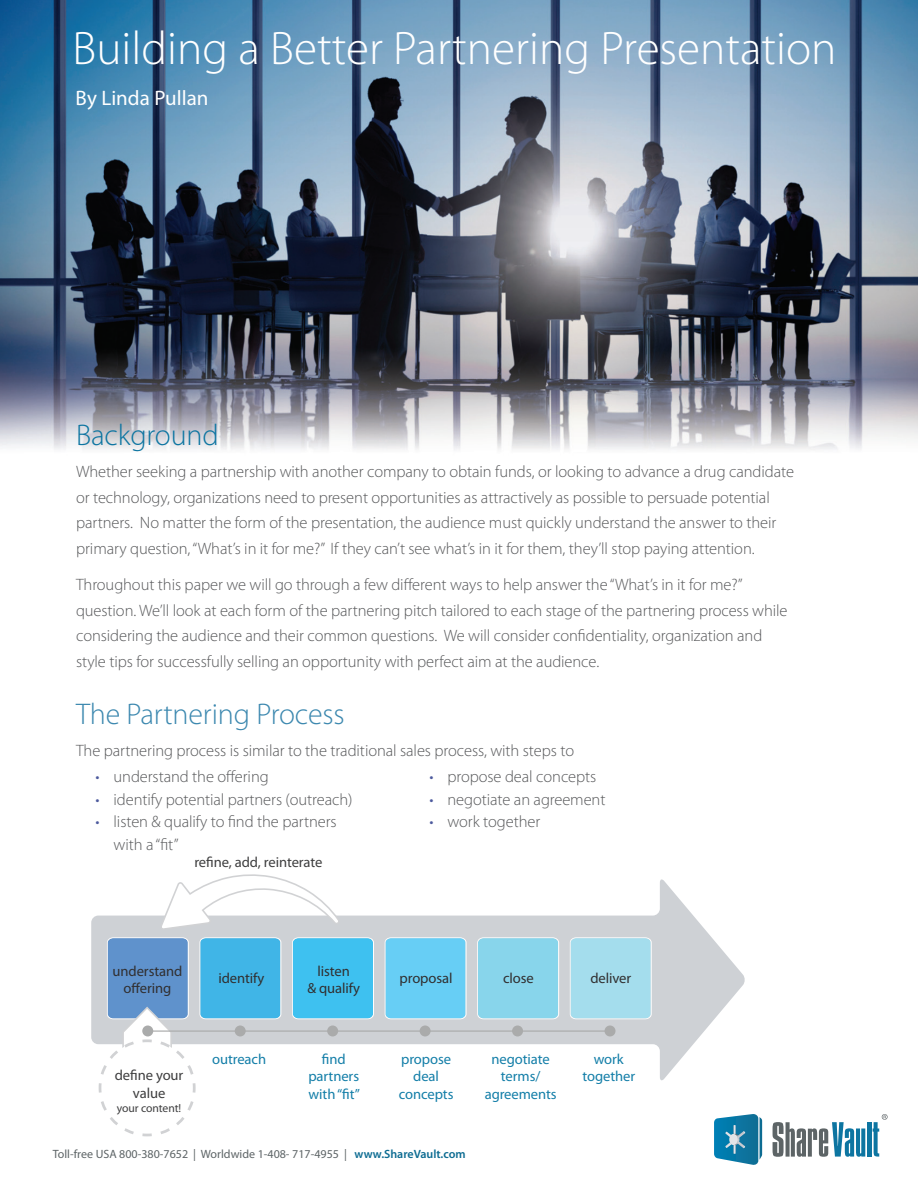
<style>
.page{position:relative;width:918px;height:1188px;background:#fff}
.page>*{position:absolute;margin:0;border:0;box-sizing:border-box;transform-origin:0 0}
.t1{font:300 47.25px "Myriad Pro";color:#fff}
.t2{font:300 30px "Myriad Pro";letter-spacing:-.005em;color:#3c88af}
.t3{font:300 30px "Myriad Pro";letter-spacing:-.005em;color:#0d75a1}
.t4{font:21px "Myriad Pro";color:#fff}
.t5{font:300 16.5px/25.5px "Myriad Pro";letter-spacing:-.005em;color:#57585a}
.t6{font:14.55px/17.5px "Myriad Pro";letter-spacing:-.005em;color:#137ea8;text-align:center}
.t7{font:14.55px "Myriad Pro";letter-spacing:-.005em;color:#312f30}
.t8{font:14.55px/17.5px "Myriad Pro";letter-spacing:-.005em;color:#3e3e3f;text-align:center}
.t9{font:12px "Myriad Pro";color:#5d6466}
.t10{font:11.7px "Myriad Pro";letter-spacing:-.01em;color:#3e3e3f}
.s1{color:#4d5a9e}
.s2{font-weight:600;color:#0d6c92}
</style>
<div class="page">
<svg style="left:91px;top:879px;width:654px;height:202px"></svg>
<div style="left:292px;top:937px;width:82px;height:82px;background:#3ec1f0"></div>
<svg style="left:385px;top:937px;width:82px;height:82px;background:#6ecff4"></svg>
<div style="left:477px;top:937px;width:82px;height:82px;background:#88d5eb"></div>
<svg style="left:570px;top:937px;width:82px;height:82px;background:#a7dded"></svg>
<svg style="left:159px;top:874px;width:182px;height:57px"></svg>
<svg style="left:97px;top:937px;width:184px;height:200px"></svg>
<div style="left:142px;top:1026px;width:11px;height:10px;background:#aaabab;border-radius:50%"></div>
<div style="left:235px;top:1026px;width:11px;height:10px;background:#aaabab;border-radius:50%"></div>
<div style="left:327px;top:1026px;width:11px;height:10px;background:#aaabab;border-radius:50%"></div>
<div style="left:420px;top:1026px;width:11px;height:10px;background:#aaabab;border-radius:50%"></div>
<div style="left:512px;top:1026px;width:11px;height:10px;background:#aaabab;border-radius:50%"></div>
<div style="left:605px;top:1026px;width:11px;height:10px;background:#aaabab;border-radius:50%"></div>
<hr style="left:147px;top:1030px;width:464px;height:2px;background:#aaabab">
<img style="left:0;top:0;width:918px;height:450px">
<svg style="left:773px;top:1122px;width:92px;height:35px"></svg>
<hr style="left:867px;top:1122px;width:4px;height:35px;background:#0d75a1">
<svg style="left:714px;top:1114px;width:48px;height:51px;background:#3b90b4"></svg>
<svg style="left:873px;top:1114px;width:15px;height:43px"></svg>
<p class="t1" style="left:73px;top:20px;width:765px">Building a Better Partnering Presentation</p>
<p class="t4" style="left:76px;top:85px;width:134px">By Linda Pullan</p>
<p class="t3" style="left:76px;top:417px;width:144px">Background</p>
<p class="t5" style="left:76px;top:459px;width:719px">Whether seeking a partnership with another company to obtain funds, or looking to advance a drug candidate or technology, organizations need to present opportunities as attractively as possible to persuade potential partners. No matter the form of the presentation, the audience must quickly understand the answer to their primary question, “What’s in it for me?” If they can’t see what’s in it for them, they’ll stop paying attention.</p>
<p class="t5" style="left:76px;top:572px;width:713px">Throughout this paper we will go through a few different ways to help answer the “What’s in it for me?” question. We’ll look at each form of the partnering pitch tailored to each stage of the partnering process while considering the audience and their common questions. We will consider confidentiality, organization and style tips for successfully selling an opportunity with perfect aim at the audience.</p>
<p class="t2" style="left:76px;top:696px;width:270px">The Partnering Process</p>
<p class="t5" style="left:76px;top:738px;width:500px">The partnering process is similar to the traditional sales process, with steps to</p>
<p class="t5" style="left:96px;top:764px;width:175px"><span class="s1">•</span> understand the offering</p>
<p class="t5" style="left:96px;top:786px;width:259px"><span class="s1">•</span> identify potential partners (outreach)</p>
<p class="t5" style="left:114px;top:810px;width:225px;line-height:22.5px;text-indent:-18px"><span class="s1">•</span> listen &amp; qualify to find the partners with a “fit”</p>
<p class="t8" style="left:194px;top:854px;width:130px">refine, add, reinterate</p>
<p class="t7" style="left:113px;top:962px;width:71px">understand</p>
<p class="t7" style="left:124px;top:980px;width:49px">offering</p>
<p class="t7" style="left:218px;top:969px;width:47px">identify</p>
<p class="t7" style="left:317px;top:962px;width:34px">listen</p>
<p class="t7" style="left:307px;top:980px;width:54px">&amp; qualify</p>
<p class="t5" style="left:430px;top:764px;width:168px"><span class="s1">•</span> propose deal concepts</p>
<p class="t5" style="left:430px;top:786px;width:177px"><span class="s1">•</span> negotiate an agreement</p>
<p class="t5" style="left:430px;top:809px;width:112px"><span class="s1">•</span> work together</p>
<p class="t7" style="left:400px;top:969px;width:55px">proposal</p>
<p class="t7" style="left:503px;top:969px;width:32px">close</p>
<p class="t7" style="left:590px;top:969px;width:42px">deliver</p>
<p class="t8" style="left:115px;top:1066px;width:70px">define your value</p>
<p class="t10" style="left:117px;top:1100px;width:66px">your content!</p>
<p class="t6" style="left:322px;top:1050px;width:25px">find</p>
<p class="t6" style="left:308px;top:1068px;width:53px;text-align:left">partners with “fit”</p>
<p class="t6" style="left:212px;top:1050px;width:55px">outreach</p>
<p class="t6" style="left:399px;top:1050px;width:56px">propose deal concepts</p>
<p class="t9" style="left:53px;top:1147px;width:414px">Toll-free USA 800-380-7652 | Worldwide 1-408- 717-4955 | <span class="s2">www.ShareVault.com</span></p>
<p class="t6" style="left:492px;top:1050px;width:60px">negotiate</p>
<p class="t6" style="left:485px;top:1068px;width:73px">terms/ agreements</p>
<p class="t6" style="left:594px;top:1050px;width:32px">work</p>
<p class="t6" style="left:582px;top:1068px;width:54px">together</p>
</div>
